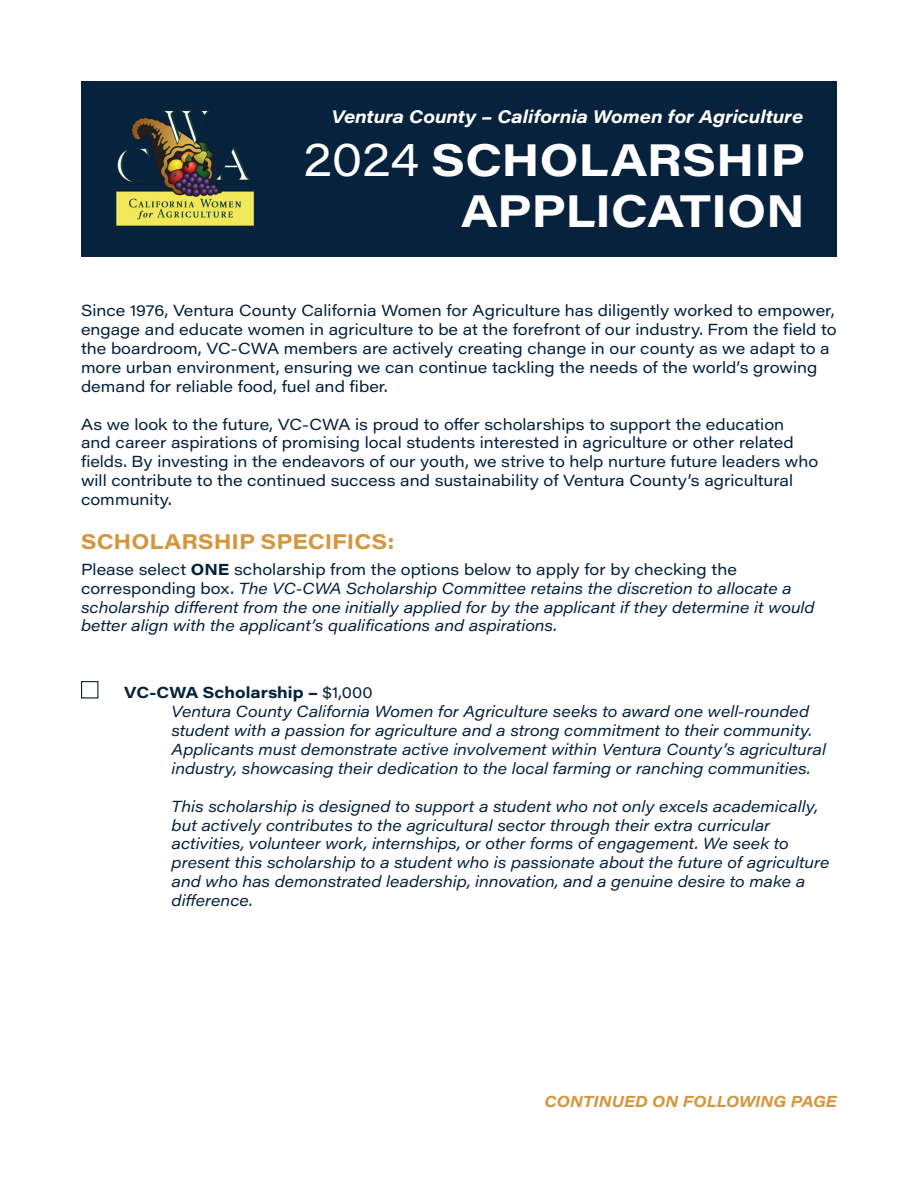
<style>
.page{position:relative;width:918px;height:1188px;background:#fff}
.page>*{position:absolute;margin:0;border:0;box-sizing:border-box;transform-origin:0 0}
.t1{font:700 45px "Acumin Pro Wide";color:#fff}
.t2{font:700 21px "Acumin Pro Wide";color:#d49740}
.t3{font:italic 700 18px "Acumin Pro Wide";color:#fff}
.t4{font:15.75px/18.9px "Acumin Pro Wide";color:#05213c}
.t5{font:italic 15.75px/18.9px "Acumin Pro Wide";color:#06223c}
.t6{font:italic 15.75px/18.9px "Acumin Pro Wide";color:#05213c}
.t7{font:700 15.75px "Acumin Pro Wide";color:#06223c}
.t8{font:italic 700 15.75px "Acumin Pro Wide";letter-spacing:.005em;color:#d49740}
.s1{font-weight:400}
.s2{font-style:normal}
.s3{font-weight:700;font-style:normal}
</style>
<div class="page">
<div style="left:81px;top:81px;width:756px;height:175px;background:#06223c"></div>
<img style="left:115px;top:110px;width:140px;height:117px">
<div style="left:81px;top:681px;width:17px;height:18px;border:1px solid #05213c"></div>
<p class="t3" style="left:332px;top:103px;width:473px">Ventura County – California Women for Agriculture</p>
<p class="t1" style="left:304px;top:127px;width:503px"><span class="s1">2024</span> SCHOLARSHIP</p>
<p class="t1" style="left:461px;top:178px;width:345px">APPLICATION</p>
<p class="t4" style="left:81px;top:300px;width:757px">Since 1976, Ventura County California Women for Agriculture has diligently worked to empower, engage and educate women in agriculture to be at the forefront of our industry. From the field to the boardroom, VC-CWA members are actively creating change in our county as we adapt to a more urban environment, ensuring we can continue tackling the needs of the world’s growing demand for reliable food, fuel and fiber.</p>
<p class="t4" style="left:81px;top:414px;width:739px">As we look to the future, VC-CWA is proud to offer scholarships to support the education<br>and career aspirations of promising local students interested in agriculture or other related fields. By investing in the endeavors of our youth, we strive to help nurture future leaders who will contribute to the continued success and sustainability of Ventura County’s agricultural community.</p>
<p class="t2" style="left:81px;top:527px;width:315px">SCHOLARSHIP SPECIFICS:</p>
<p class="t6" style="left:81px;top:559px;width:735px"><span class="s2">Please select</span> <span class="s3">ONE</span> <span class="s2">scholarship from the options below to apply for by checking the corresponding box.</span> The VC-CWA Scholarship Committee retains the discretion to allocate a scholarship different from the one initially applied for by the applicant if they determine it would better align with the applicant’s qualifications and aspirations.</p>
<p class="t7" style="left:124px;top:681px;width:250px">VC-CWA Scholarship – <span class="s1">$1,000</span></p>
<p class="t5" style="left:172px;top:701px;width:656px">Ventura County California Women for Agriculture seeks to award one well-rounded student with a passion for agriculture and a strong commitment to their community.<br>Applicants must demonstrate active involvement within Ventura County’s agricultural industry, showcasing their dedication to the local farming or ranching communities.</p>
<p class="t5" style="left:172px;top:796px;width:659px">This scholarship is designed to support a student who not only excels academically, but actively contributes to the agricultural sector through their extra curricular activities, volunteer work, internships, or other forms of engagement. We seek to present this scholarship to a student who is passionate about the future of agriculture and who has demonstrated leadership, innovation, and a genuine desire to make a difference.</p>
<p class="t8" style="left:544px;top:1090px;width:294px">CONTINUED ON FOLLOWING PAGE</p>
</div>
